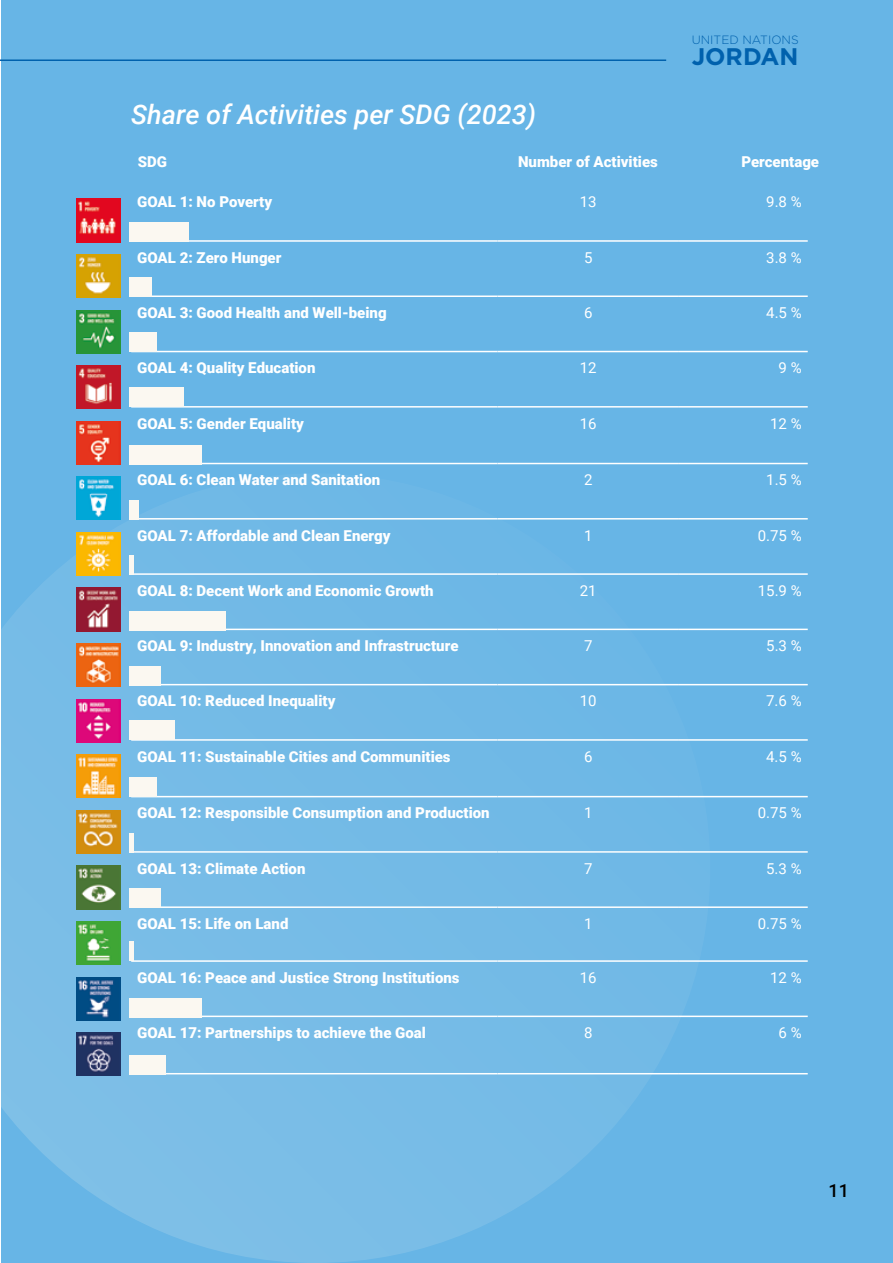
<style>
.page{position:relative;width:893px;height:1263px;background:#fff}
.page>*{position:absolute;margin:0;border:0;box-sizing:border-box;transform-origin:0 0}
.t1{font:italic 500 27px "Roboto";color:#fff}
.t2{font:700 24px "Gotham";color:#0061ad}
.t3{font:500 18px "Roboto";color:#000}
.t4{font:900 15px "Roboto";color:#fff}
.t5{font:15px "Roboto";color:#fff}
.t6{font:300 12px "Gotham";color:#0061ad}
</style>
<div class="page">
<div style="left:2px;top:0;width:891px;height:1263px;background:#67b5e6"></div>
<svg style="left:1px;top:473px;width:709px;height:790px;fill:#73bae6"></svg>
<hr style="left:131px;top:240px;width:366px;height:2px;background:#fff">
<hr style="left:497px;top:240px;width:182px;height:2px;background:#fff">
<hr style="left:679px;top:240px;width:129px;height:2px;background:#fff">
<hr style="left:131px;top:295px;width:366px;height:2px;background:#fff">
<hr style="left:497px;top:295px;width:182px;height:2px;background:#fff">
<hr style="left:679px;top:295px;width:129px;height:2px;background:#fff">
<hr style="left:131px;top:351px;width:366px;height:1px;background:#fff">
<hr style="left:497px;top:351px;width:182px;height:1px;background:#fff">
<hr style="left:679px;top:351px;width:129px;height:1px;background:#fff">
<hr style="left:131px;top:406px;width:366px;height:2px;background:#fff">
<hr style="left:497px;top:406px;width:182px;height:2px;background:#fff">
<hr style="left:679px;top:406px;width:129px;height:2px;background:#fff">
<hr style="left:131px;top:463px;width:366px;height:1px;background:#fff">
<hr style="left:497px;top:463px;width:182px;height:1px;background:#fff">
<hr style="left:679px;top:463px;width:129px;height:1px;background:#fff">
<hr style="left:131px;top:518px;width:366px;height:1px;background:#fff">
<hr style="left:497px;top:518px;width:182px;height:1px;background:#fff">
<hr style="left:679px;top:518px;width:129px;height:1px;background:#fff">
<hr style="left:131px;top:573px;width:366px;height:2px;background:#fff">
<hr style="left:497px;top:573px;width:182px;height:2px;background:#fff">
<hr style="left:679px;top:573px;width:129px;height:2px;background:#fff">
<hr style="left:131px;top:629px;width:366px;height:1px;background:#fff">
<hr style="left:497px;top:629px;width:182px;height:1px;background:#fff">
<hr style="left:679px;top:629px;width:129px;height:1px;background:#fff">
<hr style="left:131px;top:684px;width:366px;height:1px;background:#fff">
<hr style="left:497px;top:684px;width:182px;height:1px;background:#fff">
<hr style="left:679px;top:684px;width:129px;height:1px;background:#fff">
<hr style="left:131px;top:739px;width:366px;height:2px;background:#fff">
<hr style="left:497px;top:739px;width:182px;height:2px;background:#fff">
<hr style="left:679px;top:739px;width:129px;height:2px;background:#fff">
<hr style="left:131px;top:796px;width:366px;height:1px;background:#fff">
<hr style="left:497px;top:796px;width:182px;height:1px;background:#fff">
<hr style="left:679px;top:796px;width:129px;height:1px;background:#fff">
<hr style="left:131px;top:851px;width:366px;height:2px;background:#fff">
<hr style="left:497px;top:851px;width:182px;height:2px;background:#fff">
<hr style="left:679px;top:851px;width:129px;height:2px;background:#fff">
<hr style="left:131px;top:906px;width:366px;height:2px;background:#fff">
<hr style="left:497px;top:906px;width:182px;height:2px;background:#fff">
<hr style="left:679px;top:906px;width:129px;height:2px;background:#fff">
<hr style="left:131px;top:960px;width:366px;height:2px;background:#fff">
<hr style="left:497px;top:960px;width:182px;height:2px;background:#fff">
<hr style="left:679px;top:960px;width:129px;height:2px;background:#fff">
<hr style="left:131px;top:1015px;width:366px;height:2px;background:#fff">
<hr style="left:497px;top:1015px;width:182px;height:2px;background:#fff">
<hr style="left:679px;top:1015px;width:129px;height:2px;background:#fff">
<hr style="left:131px;top:1073px;width:366px;height:1px;background:#fff">
<hr style="left:497px;top:1073px;width:182px;height:1px;background:#fff">
<hr style="left:679px;top:1073px;width:129px;height:1px;background:#fff">
<div style="left:129px;top:222px;width:60px;height:20px;background:#fbf8f1"></div>
<div style="left:129px;top:387px;width:54px;height:20px;background:#fbf8f1"></div>
<div style="left:129px;top:445px;width:72px;height:20px;background:#fbf8f1"></div>
<hr style="left:129px;top:555px;width:4px;height:19px;background:#fbf8f1">
<hr style="left:129px;top:833px;width:4px;height:20px;background:#fbf8f1">
<hr style="left:129px;top:941px;width:4px;height:20px;background:#fbf8f1">
<div style="left:129px;top:500px;width:9px;height:20px;background:#fbf8f1"></div>
<div style="left:129px;top:998px;width:72px;height:19px;background:#fbf8f1"></div>
<div style="left:129px;top:1054px;width:36px;height:20px;background:#fbf8f1"></div>
<div style="left:129px;top:332px;width:27px;height:20px;background:#fbf8f1"></div>
<div style="left:129px;top:777px;width:27px;height:20px;background:#fbf8f1"></div>
<div style="left:129px;top:611px;width:96px;height:19px;background:#fbf8f1"></div>
<div style="left:129px;top:666px;width:32px;height:20px;background:#fbf8f1"></div>
<div style="left:129px;top:720px;width:46px;height:20px;background:#fbf8f1"></div>
<div style="left:129px;top:888px;width:32px;height:20px;background:#fbf8f1"></div>
<div style="left:129px;top:277px;width:23px;height:20px;background:#fbf8f1"></div>
<img style="left:77px;top:198px;width:44px;height:44px">
<img style="left:77px;top:254px;width:43px;height:44px">
<img style="left:77px;top:310px;width:43px;height:43px">
<img style="left:77px;top:366px;width:43px;height:43px">
<img style="left:77px;top:421px;width:43px;height:43px">
<img style="left:77px;top:477px;width:43px;height:43px">
<img style="left:77px;top:532px;width:43px;height:43px">
<img style="left:77px;top:588px;width:43px;height:43px">
<img style="left:77px;top:643px;width:43px;height:44px">
<img style="left:77px;top:699px;width:43px;height:43px">
<img style="left:77px;top:755px;width:43px;height:43px">
<img style="left:77px;top:810px;width:43px;height:43px">
<img style="left:77px;top:866px;width:43px;height:43px">
<img style="left:77px;top:921px;width:43px;height:44px">
<img style="left:77px;top:977px;width:43px;height:43px">
<img style="left:77px;top:1033px;width:43px;height:43px">
<hr style="left:0;top:59px;width:666px;height:2px;background:#0061ad">
<h1 class="t1" style="left:131px;top:95px;width:406px">Share of Activities per SDG (2023)</h1>
<p class="t6" style="left:692px;top:33px;width:108px">UNITED NATIONS</p>
<h2 class="t2" style="left:692px;top:41px;width:108px">JORDAN</h2>
<p class="t4" style="left:138px;top:152px;width:31px">SDG</p>
<p class="t4" style="left:518px;top:152px;width:141px">Number of Activities</p>
<p class="t4" style="left:741px;top:152px;width:79px">Percentage</p>
<p class="t4" style="left:137px;top:191px;width:136px">GOAL 1: No Poverty</p>
<p class="t5" style="left:580px;top:191px;width:18px">13</p>
<p class="t5" style="left:766px;top:191px;width:37px">9.8 %</p>
<p class="t4" style="left:137px;top:247px;width:146px">GOAL 2: Zero Hunger</p>
<p class="t5" style="left:584px;top:247px;width:10px">5</p>
<p class="t5" style="left:766px;top:247px;width:37px">3.8 %</p>
<p class="t4" style="left:137px;top:302px;width:251px">GOAL 3: Good Health and Well-being</p>
<p class="t5" style="left:584px;top:302px;width:10px">6</p>
<p class="t5" style="left:766px;top:302px;width:37px">4.5 %</p>
<p class="t4" style="left:137px;top:357px;width:180px">GOAL 4: Quality Education</p>
<p class="t5" style="left:580px;top:357px;width:18px">12</p>
<p class="t5" style="left:779px;top:357px;width:25px">9 %</p>
<p class="t4" style="left:137px;top:413px;width:168px">GOAL 5: Gender Equality</p>
<p class="t5" style="left:580px;top:413px;width:18px">16</p>
<p class="t5" style="left:770px;top:413px;width:33px">12 %</p>
<p class="t4" style="left:137px;top:469px;width:245px">GOAL 6: Clean Water and Sanitation</p>
<p class="t5" style="left:584px;top:469px;width:10px">2</p>
<p class="t5" style="left:766px;top:469px;width:37px">1.5 %</p>
<p class="t4" style="left:137px;top:525px;width:255px">GOAL 7: Affordable and Clean Energy</p>
<p class="t5" style="left:584px;top:525px;width:10px">1</p>
<p class="t5" style="left:758px;top:525px;width:45px">0.75 %</p>
<p class="t4" style="left:137px;top:580px;width:298px">GOAL 8: Decent Work and Economic Growth</p>
<p class="t5" style="left:580px;top:580px;width:18px">21</p>
<p class="t5" style="left:758px;top:580px;width:45px">15.9 %</p>
<p class="t4" style="left:137px;top:635px;width:323px">GOAL 9: Industry, Innovation and Infrastructure</p>
<p class="t5" style="left:584px;top:635px;width:10px">7</p>
<p class="t5" style="left:766px;top:635px;width:37px">5.3 %</p>
<p class="t4" style="left:137px;top:690px;width:200px">GOAL 10: Reduced Inequality</p>
<p class="t5" style="left:580px;top:690px;width:18px">10</p>
<p class="t5" style="left:766px;top:690px;width:37px">7.6 %</p>
<p class="t4" style="left:137px;top:746px;width:315px">GOAL 11: Sustainable Cities and Communities</p>
<p class="t5" style="left:584px;top:746px;width:10px">6</p>
<p class="t5" style="left:766px;top:746px;width:37px">4.5 %</p>
<p class="t4" style="left:137px;top:802px;width:354px">GOAL 12: Responsible Consumption and Production</p>
<p class="t5" style="left:584px;top:802px;width:10px">1</p>
<p class="t5" style="left:758px;top:802px;width:45px">0.75 %</p>
<p class="t4" style="left:137px;top:858px;width:170px">GOAL 13: Climate Action</p>
<p class="t5" style="left:584px;top:858px;width:10px">7</p>
<p class="t5" style="left:766px;top:858px;width:37px">5.3 %</p>
<p class="t4" style="left:137px;top:913px;width:153px">GOAL 15: Life on Land</p>
<p class="t5" style="left:584px;top:913px;width:10px">1</p>
<p class="t5" style="left:758px;top:913px;width:45px">0.75 %</p>
<p class="t4" style="left:137px;top:967px;width:324px">GOAL 16: Peace and Justice Strong Institutions</p>
<p class="t5" style="left:580px;top:967px;width:18px">16</p>
<p class="t5" style="left:770px;top:967px;width:33px">12 %</p>
<p class="t4" style="left:137px;top:1022px;width:290px">GOAL 17: Partnerships to achieve the Goal</p>
<p class="t5" style="left:584px;top:1022px;width:10px">8</p>
<p class="t5" style="left:779px;top:1022px;width:25px">6 %</p>
<p class="t3" style="left:828px;top:1178px;width:22px">11</p>
</div>
